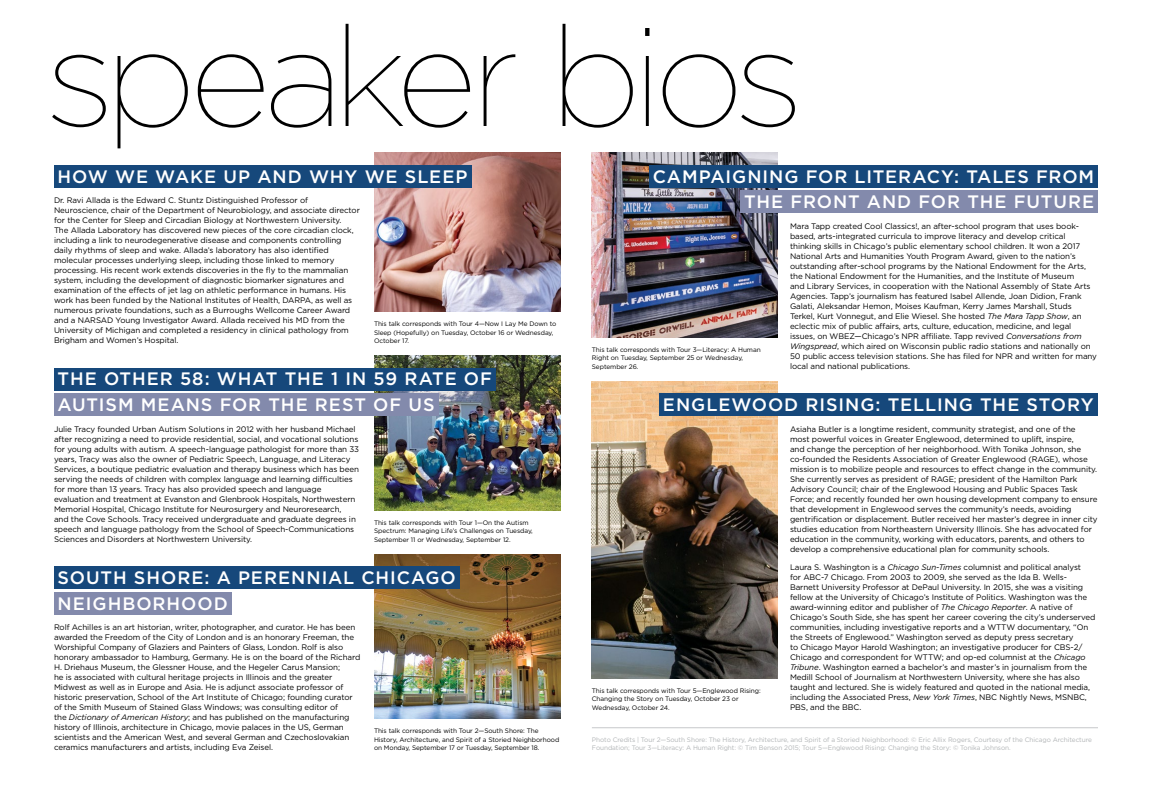
<style>
.page{position:relative;width:1152px;height:792px;background:#fff}
.page>*{position:absolute;margin:0;border:0;box-sizing:border-box;transform-origin:0 0}
.t1{font:100 140px "Gotham";letter-spacing:-.06em;color:#000}
.t2{font:500 18px/25.6px "Gotham";letter-spacing:.05em;color:#fff}
.t3{font:8px/10px "Gotham";letter-spacing:-.01em;color:#000}
.t4{font:6.5px/8.5px "Gotham";letter-spacing:-.01em;color:#000}
.t5{font:6.5px/8.5px "Gotham";letter-spacing:-.01em;color:#b1b4b6}
.s1{font-style:italic}
</style>
<div class="page">
<img style="left:374px;top:153px;width:186px;height:159px">
<div style="left:54px;top:165px;width:418px;height:23px;background:#16487b"></div>
<img style="left:592px;top:153px;width:186px;height:184px">
<div style="left:740px;top:191px;width:358px;height:22px;background:#838aac"></div>
<div style="left:649px;top:165px;width:449px;height:23px;background:#16487b"></div>
<img style="left:374px;top:356px;width:186px;height:154px">
<div style="left:54px;top:393px;width:384px;height:23px;background:#838aac"></div>
<div style="left:54px;top:368px;width:442px;height:22px;background:#16487b"></div>
<img style="left:374px;top:554px;width:186px;height:165px">
<div style="left:54px;top:592px;width:178px;height:23px;background:#838aac"></div>
<div style="left:54px;top:566px;width:406px;height:23px;background:#16487b"></div>
<img style="left:592px;top:382px;width:186px;height:296px">
<div style="left:659px;top:394px;width:439px;height:22px;background:#16487b"></div>
<hr style="left:592px;top:728px;width:506px;height:1px;background:#c7c8ca">
<h1 class="t1" style="left:46px;top:-10px;width:759px">speaker bios</h1>
<h2 class="t2" style="left:58px;top:163px;width:411px">HOW WE WAKE UP AND WHY WE SLEEP</h2>
<p class="t3" style="left:54px;top:195px;width:307px">Dr. Ravi Allada is the Edward C. Stuntz Distinguished Professor of Neuroscience, chair of the Department of Neurobiology, and associate director for the Center for Sleep and Circadian Biology at Northwestern University.<br>The Allada Laboratory has discovered new pieces of the core circadian clock, including a link to neurodegenerative disease and components controlling daily rhythms of sleep and wake. Allada’s laboratory has also identified molecular processes underlying sleep, including those linked to memory processing. His recent work extends discoveries in the fly to the mammalian system, including the development of diagnostic biomarker signatures and examination of the effects of jet lag on athletic performance in humans. His work has been funded by the National Institutes of Health, DARPA, as well as numerous private foundations, such as a Burroughs Wellcome Career Award and a NARSAD Young Investigator Award. Allada received his MD from the University of Michigan and completed a residency in clinical pathology from Brigham and Women’s Hospital.</p>
<h2 class="t2" style="left:653px;top:163px;width:443px;text-align:right">CAMPAIGNING FOR LITERACY: TALES FROM<br>THE FRONT AND FOR THE FUTURE</h2>
<p class="t3" style="left:790px;top:221px;width:309px">Mara Tapp created Cool Classics!, an after-school program that uses book&shy;based, arts-integrated curricula to improve literacy and develop critical thinking skills in Chicago’s public elementary school children. It won a 2017<br>National Arts and Humanities Youth Program Award, given to the nation’s outstanding after-school programs by the National Endowment for the Arts, the National Endowment for the Humanities, and the Institute of Museum<br>and Library Services, in cooperation with the National Assembly of State Arts Agencies. Tapp’s journalism has featured Isabel Allende, Joan Didion, Frank Galati, Aleksandar Hemon, Moises Kaufman, Kerry James Marshall, Studs Terkel, Kurt Vonnegut, and Elie Wiesel. She hosted <span class="s1">The Mara Tapp Show</span>, an eclectic mix of public affairs, arts, culture, education, medicine, and legal issues, on WBEZ—Chicago’s NPR affiliate. Tapp revived <span class="s1">Conversations from Wingspread</span>, which aired on Wisconsin public radio stations and nationally on 50 public access television stations. She has filed for NPR and written for many local and national publications.</p>
<p class="t4" style="left:374px;top:319px;width:184px">This talk corresponds with Tour 4—Now I Lay Me Down to<br>Sleep (Hopefully) on Tuesday, October 16 or Wednesday,<br>October 17.</p>
<p class="t4" style="left:592px;top:345px;width:170px">This talk corresponds with Tour 3—Literacy: A Human<br>Right on Tuesday, September 25 or Wednesday,<br>September 26.</p>
<h2 class="t2" style="left:58px;top:366px;width:436px">THE OTHER 58: WHAT THE 1 IN 59 RATE OF<br>AUTISM MEANS FOR THE REST OF US</h2>
<p class="t3" style="left:54px;top:423px;width:307px">Julie Tracy founded Urban Autism Solutions in 2012 with her husband Michael after recognizing a need to provide residential, social, and vocational solutions for young adults with autism. A speech-language pathologist for more than 33 years, Tracy was also the owner of Pediatric Speech, Language, and Literacy Services, a boutique pediatric evaluation and therapy business which has been serving the needs of children with complex language and learning difficulties for more than 13 years. Tracy has also provided speech and language evaluation and treatment at Evanston and Glenbrook Hospitals, Northwestern Memorial Hospital, Chicago Institute for Neurosurgery and Neuroresearch,<br>and the Cove Schools. Tracy received undergraduate and graduate degrees in speech and language pathology from the School of Speech-Communications Sciences and Disorders at Northwestern University.</p>
<p class="t4" style="left:374px;top:518px;width:160px">This talk corresponds with Tour 1—On the Autism<br>Spectrum: Managing Life’s Challenges on Tuesday,<br>September 11 or Wednesday, September 12.</p>
<h2 class="t2" style="left:58px;top:565px;width:400px">SOUTH SHORE: A PERENNIAL CHICAGO<br>NEIGHBORHOOD</h2>
<p class="t3" style="left:54px;top:622px;width:308px">Rolf Achilles is an art historian, writer, photographer, and curator. He has been awarded the Freedom of the City of London and is an honorary Freeman, the Worshipful Company of Glaziers and Painters of Glass, London. Rolf is also honorary ambassador to Hamburg, Germany. He is on the board of the Richard H. Driehaus Museum, the Glessner House, and the Hegeler Carus Mansion;<br>he is associated with cultural heritage projects in Illinois and the greater Midwest as well as in Europe and Asia. He is adjunct associate professor of historic preservation, School of the Art Institute of Chicago; founding curator of the Smith Museum of Stained Glass Windows; was consulting editor of<br>the <span class="s1">Dictionary of American History</span>; and has published on the manufacturing history of Illinois, architecture in Chicago, movie palaces in the US, German scientists and the American West, and several German and Czechoslovakian ceramics manufacturers and artists, including Eva Zeisel.</p>
<p class="t4" style="left:374px;top:726px;width:187px">This talk corresponds with Tour 2—South Shore: The<br>History, Architecture, and Spirit of a Storied Neighborhood on Monday, September 17 or Tuesday, September 18.</p>
<h2 class="t2" style="left:663px;top:392px;width:432px">ENGLEWOOD RISING: TELLING THE STORY</h2>
<p class="t4" style="left:592px;top:686px;width:170px">This talk corresponds with Tour 5—Englewood Rising:<br>Changing the Story on Tuesday, October 23 or<br>Wednesday, October 24.</p>
<p class="t3" style="left:790px;top:424px;width:309px">Asiaha Butler is a longtime resident, community strategist, and one of the<br>most powerful voices in Greater Englewood, determined to uplift, inspire,<br>and change the perception of her neighborhood. With Tonika Johnson, she co-founded the Residents Association of Greater Englewood (RAGE), whose mission is to mobilize people and resources to effect change in the community.<br>She currently serves as president of RAGE; president of the Hamilton Park Advisory Council; chair of the Englewood Housing and Public Spaces Task Force; and recently founded her own housing development company to ensure that development in Englewood serves the community’s needs, avoiding gentrification or displacement. Butler received her master’s degree in inner city studies education from Northeastern University Illinois. She has advocated for education in the community, working with educators, parents, and others to develop a comprehensive educational plan for community schools.</p>
<p class="t3" style="left:790px;top:562px;width:307px">Laura S. Washington is a <span class="s1">Chicago Sun-Times</span> columnist and political analyst<br>for ABC-7 Chicago. From 2003 to 2009, she served as the Ida B. Wells-Barnett University Professor at DePaul University. In 2015, she was a visiting fellow at the University of Chicago’s Institute of Politics. Washington was the award-winning editor and publisher of <span class="s1">The Chicago Reporter</span>. A native of Chicago’s South Side, she has spent her career covering the city’s underserved communities, including investigative reports and a WTTW documentary, “On the Streets of Englewood.” Washington served as deputy press secretary<br>to Chicago Mayor Harold Washington; an investigative producer for CBS-2/ Chicago and correspondent for WTTW; and op-ed columnist at the <span class="s1">Chicago Tribune</span>. Washington earned a bachelor’s and master’s in journalism from the Medill School of Journalism at Northwestern University, where she has also taught and lectured. She is widely featured and quoted in the national media, including the Associated Press, <span class="s1">New York Times</span>, NBC Nightly News, MSNBC, PBS, and the BBC.</p>
<p class="t5" style="left:592px;top:735px;width:502px">Photo Credits | Tour 2—South Shore: The History, Architecture, and Spirit of a Storied Neighborhood: © Eric Allix Rogers, Courtesy of the Chicago Architecture<br>Foundation; Tour 3—Literacy: A Human Right: © Tim Benson 2015; Tour 5—Englewood Rising: Changing the Story: © Tonika Johnson.</p>
</div>
